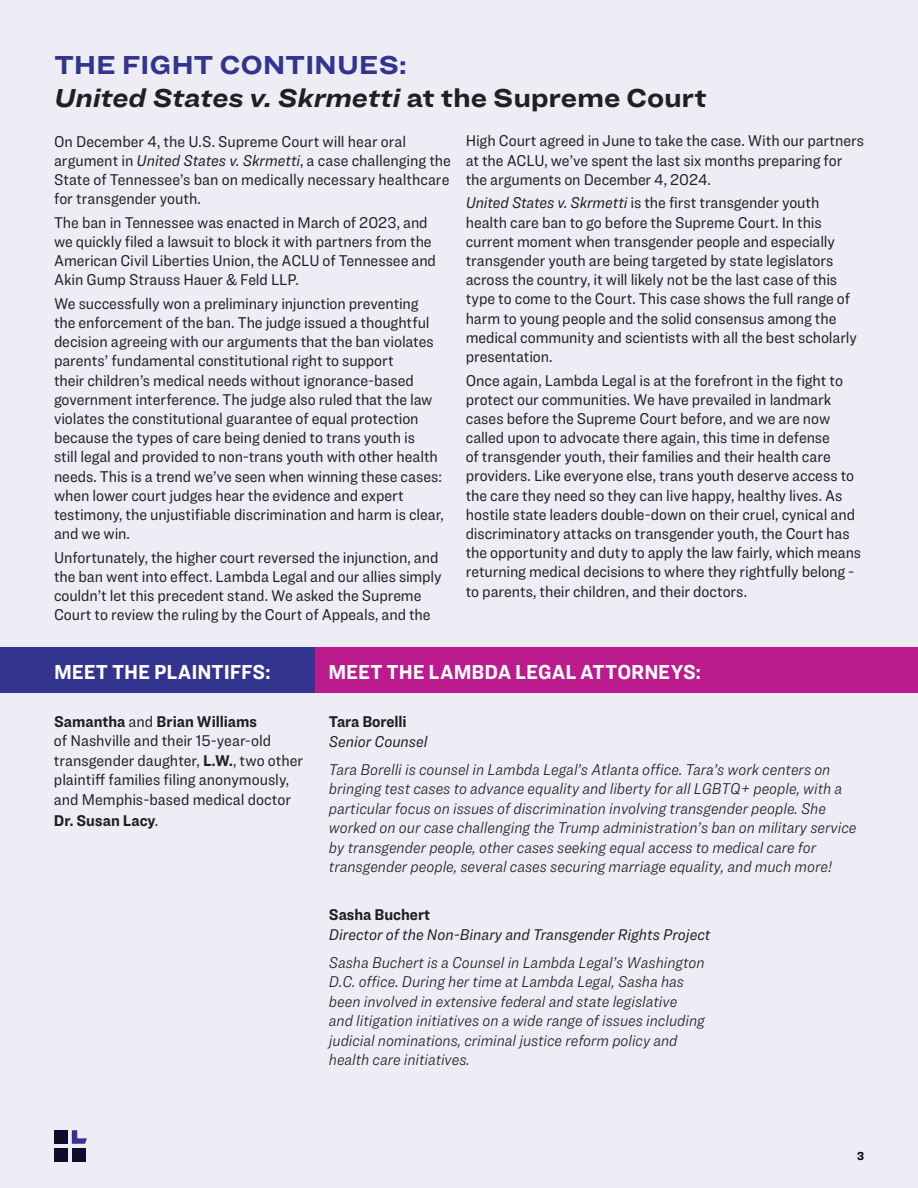
<style>
.page{position:relative;width:918px;height:1188px;background:#eeedf6}
.page>*{position:absolute;margin:0;border:0;box-sizing:border-box;transform-origin:0 0}
.body_copy{font:italic 700 27px/33px "Ringside Wide";letter-spacing:-.01em;color:#231f20}
.body_copy-2{font:700 21px "Ringside Narrow";color:#fff}
.body_copy-3{font:16.2px/19.2px "Ringside Narrow";letter-spacing:-.005em;color:#231f20}
.body_copy-4{font:italic 300 16.2px/19.5px "Ringside Narrow";color:#231f20}
.body_copy-5{font:italic 16.2px/19.5px "Ringside Narrow";color:#231f20}
.body_copy-6{font:700 16.2px "Ringside Narrow";letter-spacing:.005em;color:#231f20}
.t1{font:700 12px "Ringside Narrow";color:#000}
.s1{font-style:normal;color:#32348f}
.s2{font-style:normal}
.s3{font-style:italic}
.s4{font-weight:700}
.s5{font-weight:400}
.s6{font-weight:700;font-style:normal}
</style>
<div class="page">
<div style="left:315px;top:648px;width:603px;height:45px;background:#bc1b8d"></div>
<div style="left:0;top:648px;width:315px;height:45px;background:#32348f"></div>
<svg style="left:72px;top:1130px;width:15px;height:14px"></svg>
<div style="left:54px;top:1130px;width:14px;height:14px;background:#0e0e2b"></div>
<div style="left:54px;top:1148px;width:14px;height:14px;background:#0e0e2b"></div>
<div style="left:72px;top:1148px;width:13px;height:14px;background:#0e0e2b"></div>
<p class="body_copy" style="left:54px;top:48px;width:654px"><span class="s1">THE FIGHT CONTINUES:<br></span>United States v. Skrmetti <span class="s2">at the Supreme Court</span></p>
<p class="body_copy-3" style="left:54px;top:131px;width:399px">On December 4, the U.S. Supreme Court will hear oral argument in <span class="s3">United States v. Skrmetti</span>, a case challenging the State of Tennessee’s ban on medically necessary healthcare for transgender youth.</p>
<p class="body_copy-3" style="left:54px;top:212px;width:384px">The ban in Tennessee was enacted in March of 2023, and we quickly filed a lawsuit to block it with partners from the American Civil Liberties Union, the ACLU of Tennessee and Akin Gump Strauss Hauer &amp; Feld LLP.</p>
<p class="body_copy-3" style="left:54px;top:293px;width:391px">We successfully won a preliminary injunction preventing the enforcement of the ban. The judge issued a thoughtful decision agreeing with our arguments that the ban violates parents’ fundamental constitutional right to support<br>their children’s medical needs without ignorance-based government interference. The judge also ruled that the law violates the constitutional guarantee of equal protection because the types of care being denied to trans youth is<br>still legal and provided to non-trans youth with other health needs. This is a trend we’ve seen when winning these cases: when lower court judges hear the evidence and expert testimony, the unjustifiable discrimination and harm is clear, and we win.</p>
<p class="body_copy-3" style="left:54px;top:547px;width:389px">Unfortunately, the higher court reversed the injunction, and the ban went into effect. Lambda Legal and our allies simply couldn’t let this precedent stand. We asked the Supreme Court to review the ruling by the Court of Appeals, and the</p>
<p class="body_copy-3" style="left:466px;top:131px;width:400px">High Court agreed in June to take the case. With our partners at the ACLU, we’ve spent the last six months preparing for the arguments on December 4, 2024.</p>
<p class="body_copy-3" style="left:466px;top:193px;width:393px"><span class="s3">United States v. Skrmetti</span> is the first transgender youth health care ban to go before the Supreme Court. In this current moment when transgender people and especially transgender youth are being targeted by state legislators across the country, it will likely not be the last case of this type to come to the Court. This case shows the full range of harm to young people and the solid consensus among the medical community and scientists with all the best scholarly presentation.</p>
<p class="body_copy-3" style="left:466px;top:370px;width:397px">Once again, Lambda Legal is at the forefront in the fight to protect our communities. We have prevailed in landmark cases before the Supreme Court before, and we are now called upon to advocate there again, this time in defense<br>of transgender youth, their families and their health care providers. Like everyone else, trans youth deserve access to the care they need so they can live happy, healthy lives. As hostile state leaders double-down on their cruel, cynical and discriminatory attacks on transgender youth, the Court has the opportunity and duty to apply the law fairly, which means returning medical decisions to where they rightfully belong - to parents, their children, and their doctors.</p>
<p class="body_copy-2" style="left:54px;top:656px;width:218px">MEET THE PLAINTIFFS:</p>
<p class="body_copy-2" style="left:328px;top:656px;width:374px">MEET THE LAMBDA LEGAL ATTORNEYS:</p>
<p class="body_copy-3" style="left:54px;top:711px;width:251px"><span class="s4">Samantha</span> and <span class="s4">Brian Williams<br></span>of Nashville and their 15-year-old transgender daughter, <span class="s4">L.W.</span>, two other plaintiff families filing anonymously, and Memphis-based medical doctor</p>
<p class="body_copy-6" style="left:54px;top:809px;width:106px">Dr. Susan Lacy<span class="s5">.</span></p>
<p class="body_copy-5" style="left:329px;top:712px;width:100px"><span class="s6">Tara Borelli<br></span>Senior Counsel</p>
<p class="body_copy-4" style="left:329px;top:759px;width:529px">Tara Borelli is counsel in Lambda Legal’s Atlanta office. Tara’s work centers on bringing test cases to advance equality and liberty for all LGBTQ+ people, with a particular focus on issues of discrimination involving transgender people. She worked on our case challenging the Trump administration’s ban on military service by transgender people, other cases seeking equal access to medical care for transgender people, several cases securing marriage equality, and much more!</p>
<p class="body_copy-5" style="left:329px;top:905px;width:383px"><span class="s6">Sasha Buchert<br></span>Director of the Non-Binary and Transgender Rights Project</p>
<p class="body_copy-4" style="left:329px;top:952px;width:377px">Sasha Buchert is a Counsel in Lambda Legal’s Washington D.C. office. During her time at Lambda Legal, Sasha has been involved in extensive federal and state legislative and litigation initiatives on a wide range of issues including judicial nominations, criminal justice reform policy and health care initiatives.</p>
<p class="t1" style="left:857px;top:1147px;width:8px">3</p>
</div>
